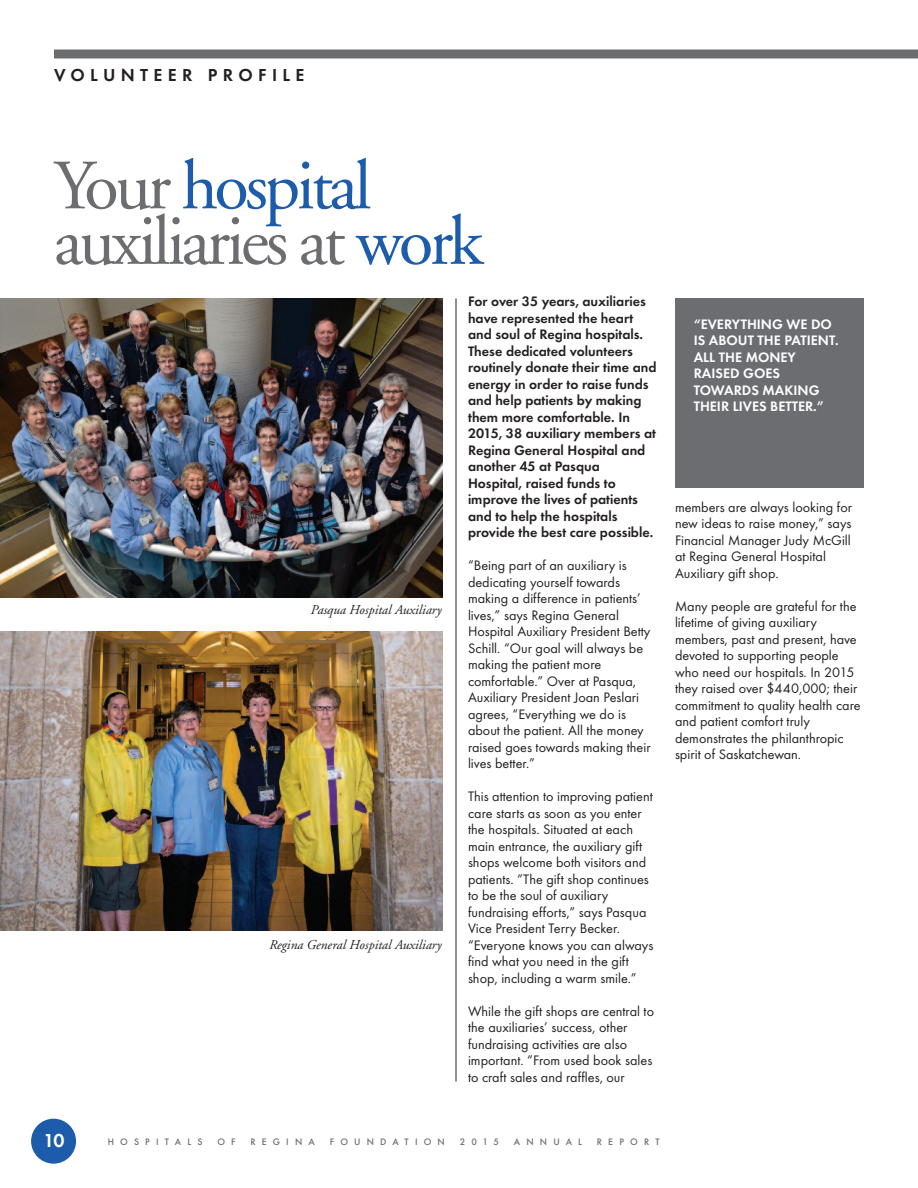
<style>
.page{position:relative;width:918px;height:1188px;background:#fff}
.page>*{position:absolute;margin:0;border:0;box-sizing:border-box;transform-origin:0 0}
.t1{font:70.5px/55.5px "Adobe Garamond";letter-spacing:-.05em;color:#6c6d70}
.t2{font:600 19.5px "Futura T";color:#fff}
.t3{font:600 18px "Futura T";letter-spacing:.3em;color:#231f20}
.t4{font:14.25px/16.5px "Futura T";color:#231f20}
.t5{font:600 14.25px/16.5px "Futura T";color:#231f20}
.t6{font:600 14.25px/16.5px "Futura T";color:#fff}
.t7{font:italic 13.5px "Adobe Garamond";color:#231f20}
.t8{font:500 9.75px "Futura T";letter-spacing:.635em;color:#6c6d70}
.s1{color:#1c5cab}
</style>
<div class="page">
<div style="left:31px;top:1119px;width:45px;height:45px;background:#1c5cab;border-radius:50%"></div>
<img style="left:0;top:632px;width:442px;height:298px">
<img style="left:0;top:298px;width:442px;height:299px">
<div style="left:54px;top:50px;width:864px;height:8px;background:#6c6d70"></div>
<div style="left:675px;top:298px;width:189px;height:189px;background:#6c6d70"></div>
<hr style="left:456px;top:298px;width:1px;height:784px;background:#231f20">
<p class="t3" style="left:54px;top:64px;width:252px">VOLUNTEER PROFILE</p>
<h1 class="t1" style="left:54px;top:164px;width:431px">Your <span class="s1">hospital </span>auxiliaries at <span class="s1">work</span></h1>
<p class="t7" style="left:310px;top:604px;width:132px">Pasqua Hospital Auxiliary</p>
<p class="t7" style="left:269px;top:940px;width:174px">Regina General Hospital Auxiliary</p>
<p class="t5" style="left:468px;top:293px;width:190px">For over 35 years, auxiliaries have represented the heart and soul of Regina hospitals.<br>These dedicated volunteers routinely donate their time and energy in order to raise funds and help patients by making them more comfortable. In<br>2015, 38 auxiliary members at<br>Regina General Hospital and another 45 at Pasqua<br>Hospital, raised funds to improve the lives of patients and to help the hospitals provide the best care possible.</p>
<p class="t4" style="left:468px;top:557px;width:184px">“Being part of an auxiliary is dedicating yourself towards making a difference in patients’ lives,” says Regina General<br>Hospital Auxiliary President Betty<br>Schill. “Our goal will always be making the patient more comfortable.” Over at Pasqua,<br>Auxiliary President Joan Peslari agrees, “Everything we do is about the patient. All the money raised goes towards making their lives better.”</p>
<p class="t4" style="left:468px;top:788px;width:187px">This attention to improving patient care starts as soon as you enter the hospitals. Situated at each main entrance, the auxiliary gift shops welcome both visitors and patients. “The gift shop continues to be the soul of auxiliary fundraising efforts,” says Pasqua<br>Vice President Terry Becker. “Everyone knows you can always find what you need in the gift shop, including a warm smile.”</p>
<p class="t4" style="left:468px;top:1003px;width:188px">While the gift shops are central to the auxiliaries’ success, other fundraising activities are also important. “From used book sales to craft sales and raffles, our</p>
<p class="t6" style="left:694px;top:316px;width:146px">“EVERYTHING WE DO<br>IS ABOUT THE PATIENT.<br>ALL THE MONEY<br>RAISED GOES<br>TOWARDS MAKING<br>THEIR LIVES BETTER.”</p>
<p class="t4" style="left:675px;top:499px;width:178px">members are always looking for new ideas to raise money,” says<br>Financial Manager Judy McGill at Regina General Hospital<br>Auxiliary gift shop.</p>
<p class="t4" style="left:675px;top:598px;width:187px">Many people are grateful for the lifetime of giving auxiliary members, past and present, have devoted to supporting people who need our hospitals. In 2015 they raised over $440,000; their commitment to quality health care and patient comfort truly demonstrates the philanthropic spirit of Saskatchewan.</p>
<h2 class="t2" style="left:43px;top:1129px;width:23px">10</h2>
<p class="t8" style="left:108px;top:1136px;width:96px">HOSPITALS</p>
<p class="t8" style="left:217px;top:1136px;width:20px">O F</p>
<p class="t8" style="left:250px;top:1136px;width:66px">REGINA</p>
<p class="t8" style="left:330px;top:1136px;width:117px">FOUNDATION</p>
<p class="t8" style="left:460px;top:1136px;width:41px">2015</p>
<p class="t8" style="left:514px;top:1136px;width:70px">ANNUAL</p>
<p class="t8" style="left:597px;top:1136px;width:64px">REPORT</p>
</div>
